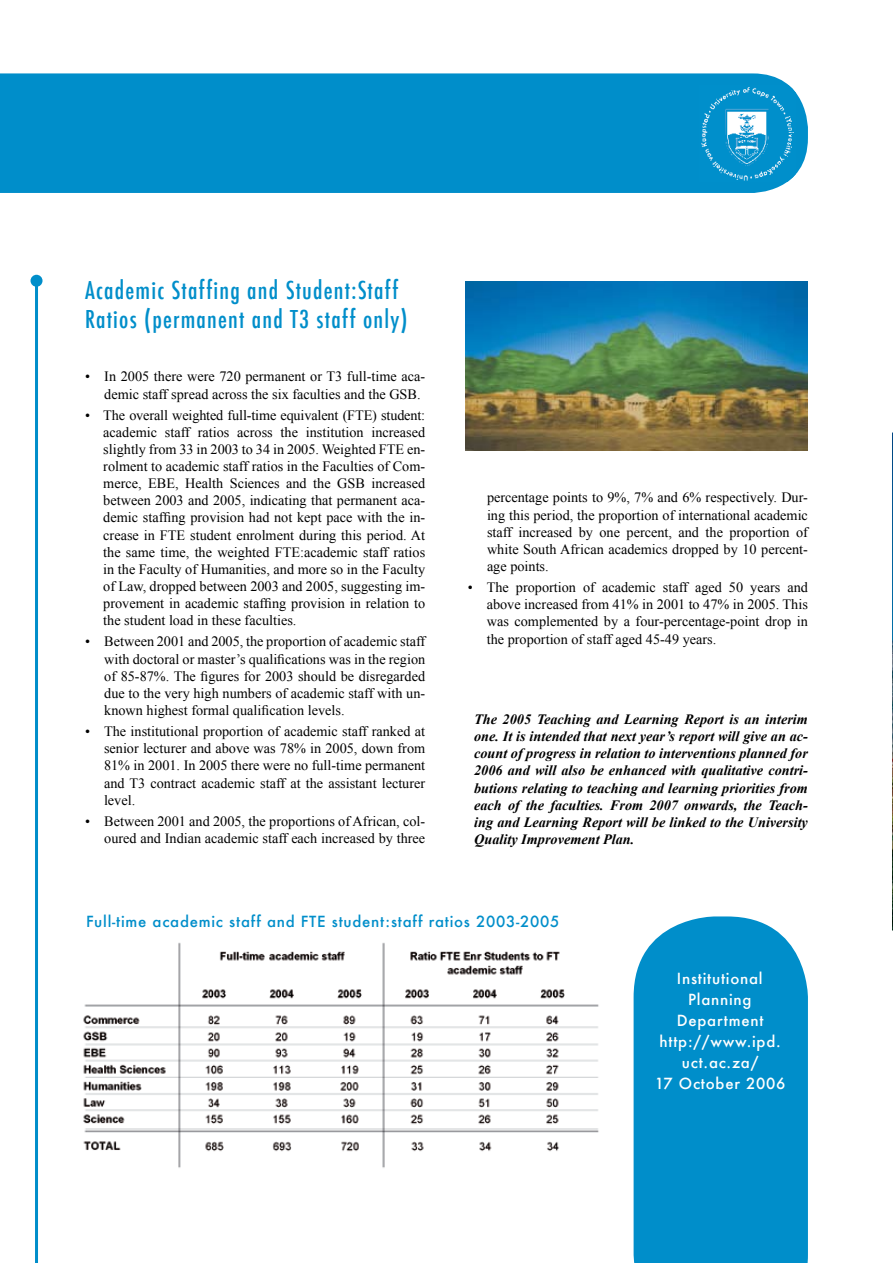
<style>
.page{position:relative;width:893px;height:1263px;background:#fff}
.page>*{position:absolute;margin:0;border:0;box-sizing:border-box;transform-origin:0 0}
.t1{font:500 condensed 24px/28.8px "Futura";letter-spacing:.05em;color:#008eca}
.t2{font:500 15px/21px "Futura";letter-spacing:.05em;color:#fff;text-align:center}
.t3{font:500 15px "Futura";letter-spacing:.05em;color:#008eca}
.t4{font:14.25px/17.1px "Times New Roman";color:#000;text-align:justify}
.t5{font:italic 700 14.25px/17.1px "Times New Roman";color:#000;text-align:justify}
</style>
<div class="page">
<div style="left:634px;top:916px;width:174px;height:347px;background:#008eca"></div>
<img style="left:83px;top:942px;width:516px;height:226px">
<hr style="left:35px;top:281px;width:3px;height:982px;background:#008eca">
<div style="left:31px;top:275px;width:12px;height:12px;background:#008eca;border-radius:50%"></div>
<img style="left:466px;top:281px;width:342px;height:169px">
<div style="left:0;top:73px;width:808px;height:120px;background:#008eca"></div>
<img style="left:699px;top:85px;width:96px;height:96px">
<h1 class="t1" style="left:85px;top:276px;width:324px">Academic Staffing and Student:Staff<br>Ratios (permanent and T3 staff only)</h1>
<p class="t4" style="left:104px;top:368px;width:322px;text-indent:-19px">• In 2005 there were 720 permanent or T3 full-time aca&shy;demic staff spread across the six faculties and the GSB.</p>
<p class="t4" style="left:103px;top:406px;width:323px;text-indent:-18px">• The overall weighted full-time equivalent (FTE) student: academic staff ratios across the institution increased slightly from 33 in 2003 to 34 in 2005. Weighted FTE en&shy;rolment to academic staff ratios in the Faculties of Com&shy;merce, EBE, Health Sciences and the GSB increased between 2003 and 2005, indicating that permanent aca&shy;demic staffing provision had not kept pace with the in&shy;crease in FTE student enrolment during this period. At the same time, the weighted FTE:academic staff ratios in the Faculty of Humanities, and more so in the Faculty of Law, dropped between 2003 and 2005, suggesting im&shy;provement in academic staffing provision in relation to the student load in these faculties.</p>
<p class="t4" style="left:104px;top:633px;width:322px;text-indent:-19px">• Between 2001 and 2005, the proportion of academic staff with doctoral or master’s qualifications was in the region of 85-87%. The figures for 2003 should be disregarded due to the very high numbers of academic staff with un&shy;known highest formal qualification levels.</p>
<p class="t4" style="left:104px;top:723px;width:323px;text-indent:-19px">• The institutional proportion of academic staff ranked at senior lecturer and above was 78% in 2005, down from 81% in 2001. In 2005 there were no full-time permanent and T3 contract academic staff at the assistant lecturer level.</p>
<p class="t4" style="left:85px;top:812px;width:342px;text-align:right">• Between 2001 and 2005, the proportions of African, col&shy;oured and Indian academic staff each increased by three</p>
<p class="t4" style="left:487px;top:489px;width:322px">percentage points to 9%, 7% and 6% respectively. Dur&shy;ing this period, the proportion of international academic staff increased by one percent, and the proportion of white South African academics dropped by 10 percent&shy;age points.</p>
<p class="t4" style="left:487px;top:579px;width:323px;text-indent:-19px">• The proportion of academic staff aged 50 years and above increased from 41% in 2001 to 47% in 2005. This was complemented by a four-percentage-point drop in the proportion of staff aged 45-49 years.</p>
<p class="t5" style="left:474px;top:711px;width:335px">The 2005 Teaching and Learning Report is an interim one. It is intended that next year’s report will give an ac&shy;count of progress in relation to interventions planned for 2006 and will also be enhanced with qualitative contri&shy;butions relating to teaching and learning priorities from each of the faculties. From 2007 onwards, the Teach&shy;ing and Learning Report will be linked to the University Quality Improvement Plan.</p>
<p class="t3" style="left:86px;top:911px;width:475px">Full-time academic staff and FTE student:staff ratios 2003-2005</p>
<p class="t2" style="left:655px;top:967px;width:132px">Institutional<br>Planning<br>Department http://www.ipd. uct.ac.za/<br>17 October 2006</p>
</div>
